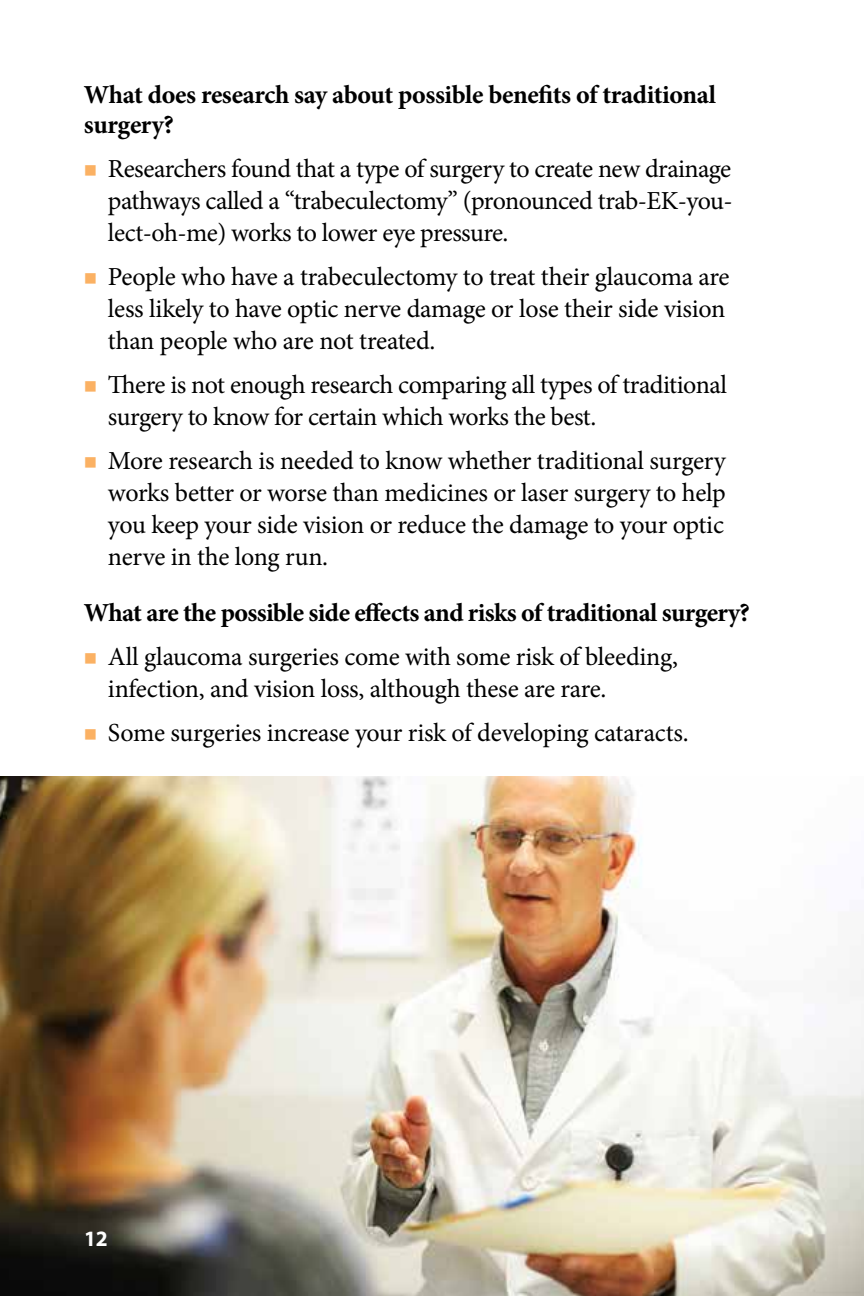
<style>
.page{position:relative;width:864px;height:1296px;background:#fff}
.page>*{position:absolute;margin:0;border:0;box-sizing:border-box;transform-origin:0 0}
.t1{font:26px/32px "Minion Pro";letter-spacing:-.015em;color:#000}
.t2{font:700 26px/30px "Minion Pro";letter-spacing:-.02em;color:#000}
.t3{font:700 22px "Myriad Pro";color:#fff}
</style>
<div class="page">
<img style="left:0;top:776px;width:864px;height:520px">
<p class="t2" style="left:84px;top:79px;width:633px">What does research say about possible benefits of traditional surgery?</p>
<p class="t1" style="left:108px;top:153px;width:626px;text-align:justify">Researchers found that a type of surgery to create new drainage pathways called a “trabeculectomy” (pronounced trab-EK-you&shy;lect-oh-me) works to lower eye pressure.</p>
<p class="t1" style="left:108px;top:261px;width:623px">People who have a trabeculectomy to treat their glaucoma are less likely to have optic nerve damage or lose their side vision than people who are not treated.</p>
<p class="t1" style="left:108px;top:369px;width:620px">There is not enough research comparing all types of traditional surgery to know for certain which works the best.</p>
<p class="t1" style="left:108px;top:445px;width:619px;text-align:justify">More research is needed to know whether traditional surgery works better or worse than medicines or laser surgery to help you keep your side vision or reduce the damage to your optic nerve in the long run.</p>
<p class="t2" style="left:84px;top:597px;width:667px">What are the possible side effects and risks of traditional surgery?</p>
<p class="t1" style="left:108px;top:641px;width:571px">All glaucoma surgeries come with some risk of bleeding, infection, and vision loss, although these are rare.</p>
<p class="t1" style="left:108px;top:717px;width:582px">Some surgeries increase your risk of developing cataracts.</p>
<p class="t3" style="left:84px;top:1224px;width:25px">12</p>
</div>
